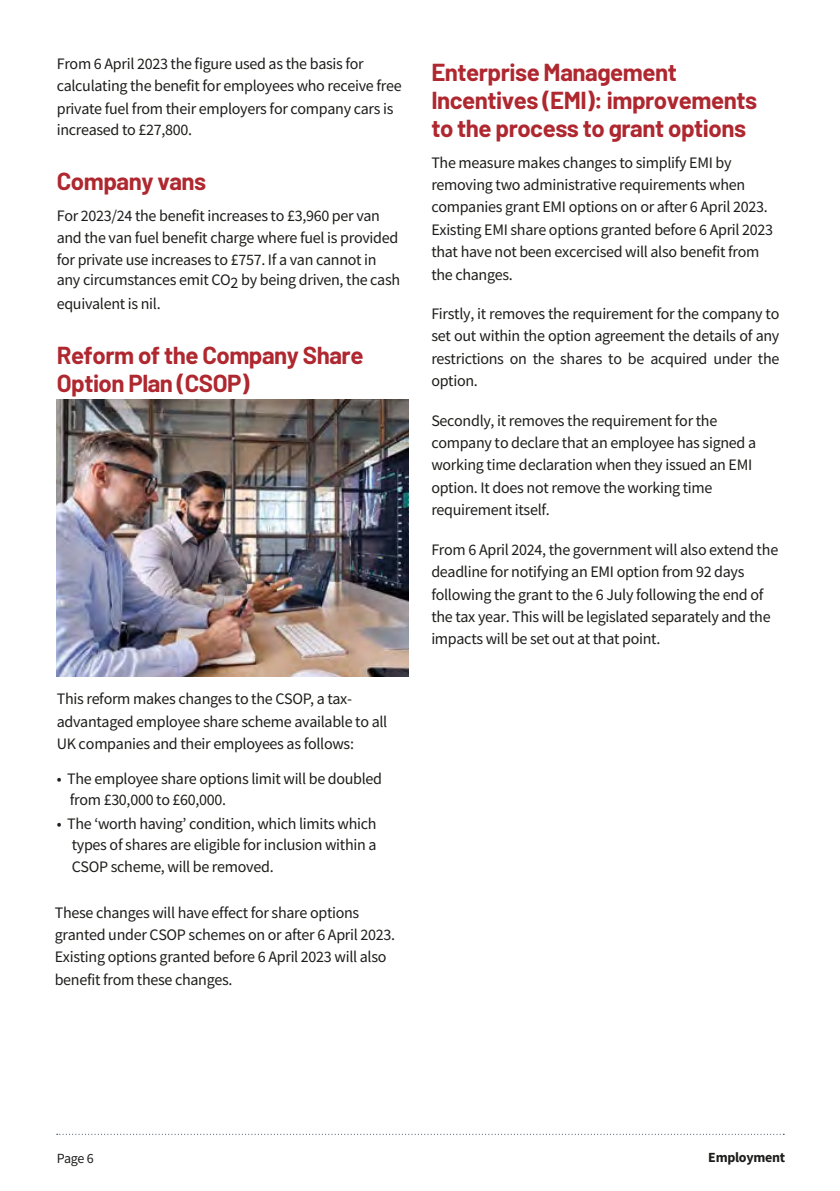
<style>
.page{position:relative;width:840px;height:1191px;background:#fff}
.page>*{position:absolute;margin:0;border:0;box-sizing:border-box;transform-origin:0 0}
.t1{font:700 24px/28px "Barlow";letter-spacing:-.02em;color:#af272f}
.t2{font:16px/22.4px "Source Sans Pro";letter-spacing:-.02em;color:#1d1d1b}
.t3{font:700 14px "Source Sans Pro";letter-spacing:-.02em;color:#1d1d1b}
.t4{font:14px "Source Sans Pro";color:#1d1d1b}
</style>
<div class="page">
<svg style="left:57px;top:1133px;width:724px;height:1px"></svg>
<img style="left:56px;top:400px;width:352px;height:277px">
<p class="t2" style="left:57px;top:52px;width:346px">From 6 April 2023 the figure used as the basis for calculating the benefit for employees who receive free private fuel from their employers for company cars is increased to £27,800.</p>
<h1 class="t1" style="left:57px;top:165px;width:151px">Company vans</h1>
<p class="t2" style="left:57px;top:204px;width:343px">For 2023/24 the benefit increases to £3,960 per van and the van fuel benefit charge where fuel is provided for private use increases to £757. If a van cannot in</p>
<p class="t2" style="left:57px;top:267px;width:345px;line-height:24.6px">any circumstances emit CO2 by being driven, the cash equivalent is nil.</p>
<h1 class="t1" style="left:57px;top:339px;width:308px">Reform of the Company Share<br>Option Plan (CSOP)</h1>
<p class="t2" style="left:57px;top:687px;width:332px">This reform makes changes to the CSOP, a tax&shy;advantaged employee share scheme available to all<br>UK companies and their employees as follows:</p>
<p class="t2" style="left:70px;top:768px;width:314px;line-height:21px;text-indent:-13px">• The employee share options limit will be doubled from £30,000 to £60,000.</p>
<p class="t2" style="left:72px;top:812px;width:306px;line-height:21.8px;text-align:justify;text-indent:-15px">• The ʻworth havingʼ condition, which limits which types of shares are eligible for inclusion within a CSOP scheme, will be removed.</p>
<p class="t2" style="left:55px;top:901px;width:342px">These changes will have effect for share options granted under CSOP schemes on or after 6 April 2023.<br>Existing options granted before 6 April 2023 will also benefit from these changes.</p>
<h1 class="t1" style="left:431px;top:56px;width:327px">Enterprise Management<br>Incentives (EMI): improvements to the process to grant options</h1>
<p class="t2" style="left:431px;top:151px;width:343px">The measure makes changes to simplify EMI by removing two administrative requirements when companies grant EMI options on or after 6 April 2023.<br>Existing EMI share options granted before 6 April 2023 that have not been excercised will also benefit from the changes.</p>
<p class="t2" style="left:431px;top:302px;width:349px;text-align:justify">Firstly, it removes the requirement for the company to set out within the option agreement the details of any restrictions on the shares to be acquired under the option.</p>
<p class="t2" style="left:431px;top:409px;width:326px">Secondly, it removes the requirement for the company to declare that an employee has signed a working time declaration when they issued an EMI option. It does not remove the working time requirement itself.</p>
<p class="t2" style="left:431px;top:538px;width:348px">From 6 April 2024, the government will also extend the deadline for notifying an EMI option from 92 days following the grant to the 6 July following the end of the tax year. This will be legislated separately and the impacts will be set out at that point.</p>
<p class="t4" style="left:57px;top:1149px;width:38px">Page 6</p>
<p class="t3" style="left:708px;top:1147px;width:78px">Employment</p>
</div>
